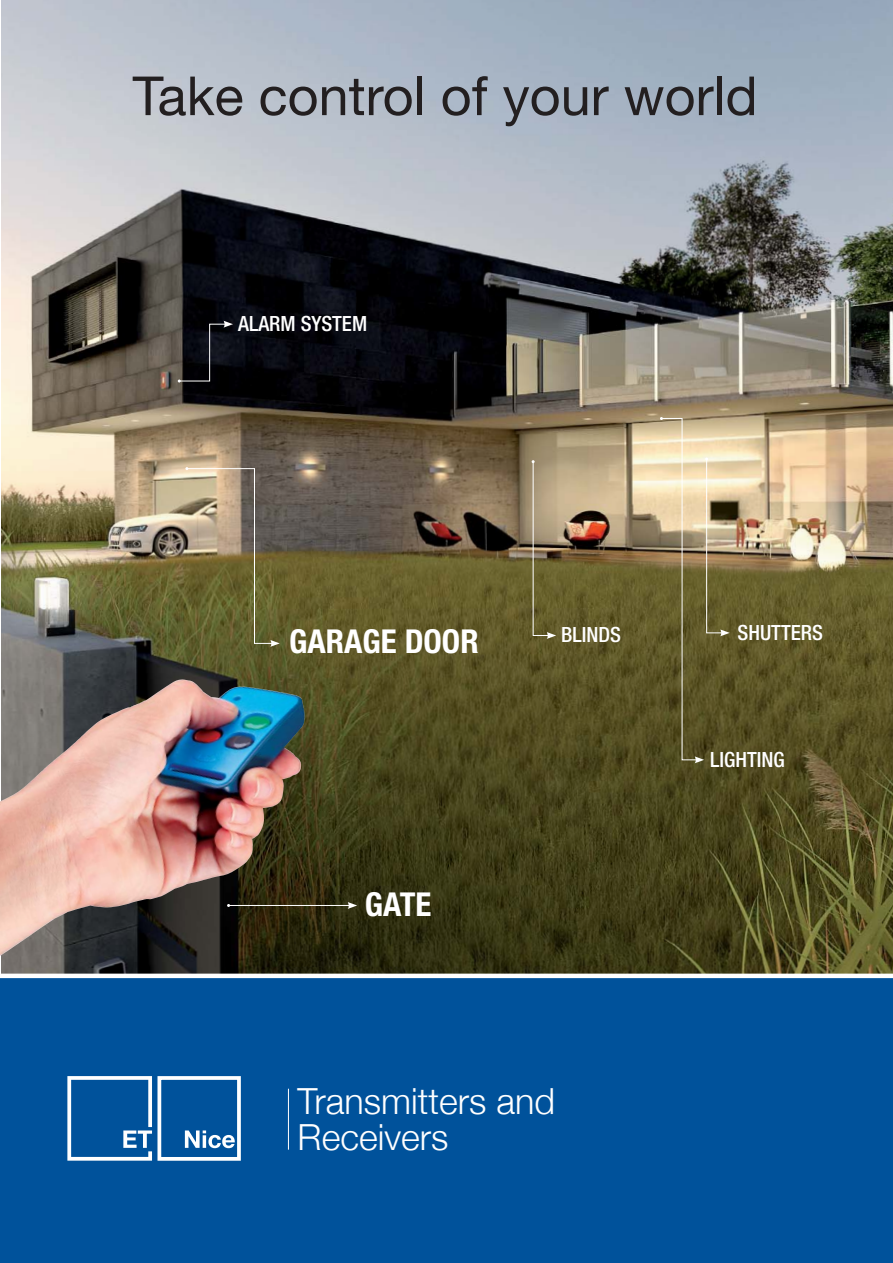
<style>
.page{position:relative;width:893px;height:1263px;background:#fff}
.page>*{position:absolute;margin:0;border:0;box-sizing:border-box;transform-origin:0 0}
.t1{font:54px "Helvetica Neue";color:#231f20}
.t2{font:300 36px/36px "Helvetica Neue";color:#fff}
.t3{font:700 condensed 33px "Helvetica Neue";color:#fff}
.t4{font:500 condensed 21px "Helvetica Neue";color:#fff}
</style>
<div class="page">
<img style="left:1px;top:0;width:891px;height:974px">
<div style="left:0;top:977px;width:892px;height:286px;background:#00529b"></div>
<div style="left:157px;top:1076px;width:84px;height:85px;border:4px solid #fff"></div>
<svg style="left:185px;top:1131px;width:50px;height:17px"></svg>
<svg style="left:67px;top:1076px;width:85px;height:85px"></svg>
<hr style="left:288px;top:1089px;width:1px;height:61px;background:#fff">
<hr style="left:0;top:974px;width:892px;height:4px;background:#fff">
<svg style="left:178px;top:321px;width:55px;height:62px;background:#18191d"></svg>
<svg style="left:185px;top:467px;width:95px;height:180px;background:#827854"></svg>
<svg style="left:531px;top:460px;width:25px;height:179px;background:#8e815c"></svg>
<svg style="left:660px;top:417px;width:69px;height:346px;background:#92865d"></svg>
<hr style="left:228px;top:905px;width:122px;height:1px;background:#fff">
<svg style="left:348px;top:902px;width:9px;height:7px"></svg>
<img style="left:0;top:679px;width:219px;height:295px">
<h1 class="t1" style="left:132px;top:64px;width:626px">Take control of your world</h1>
<p class="t4" style="left:238px;top:316px;width:131px">ALARM SYSTEM</p>
<h3 class="t3" style="left:289px;top:629px;width:191px">GARAGE DOOR</h3>
<h3 class="t3" style="left:365px;top:893px;width:68px">GATE</h3>
<p class="t4" style="left:561px;top:627px;width:61px">BLINDS</p>
<p class="t4" style="left:737px;top:625px;width:87px">SHUTTERS</p>
<p class="t4" style="left:710px;top:752px;width:76px">LIGHTING</p>
<h2 class="t2" style="left:297px;top:1082px;width:259px">Transmitters and<br>Receivers</h2>
</div>
